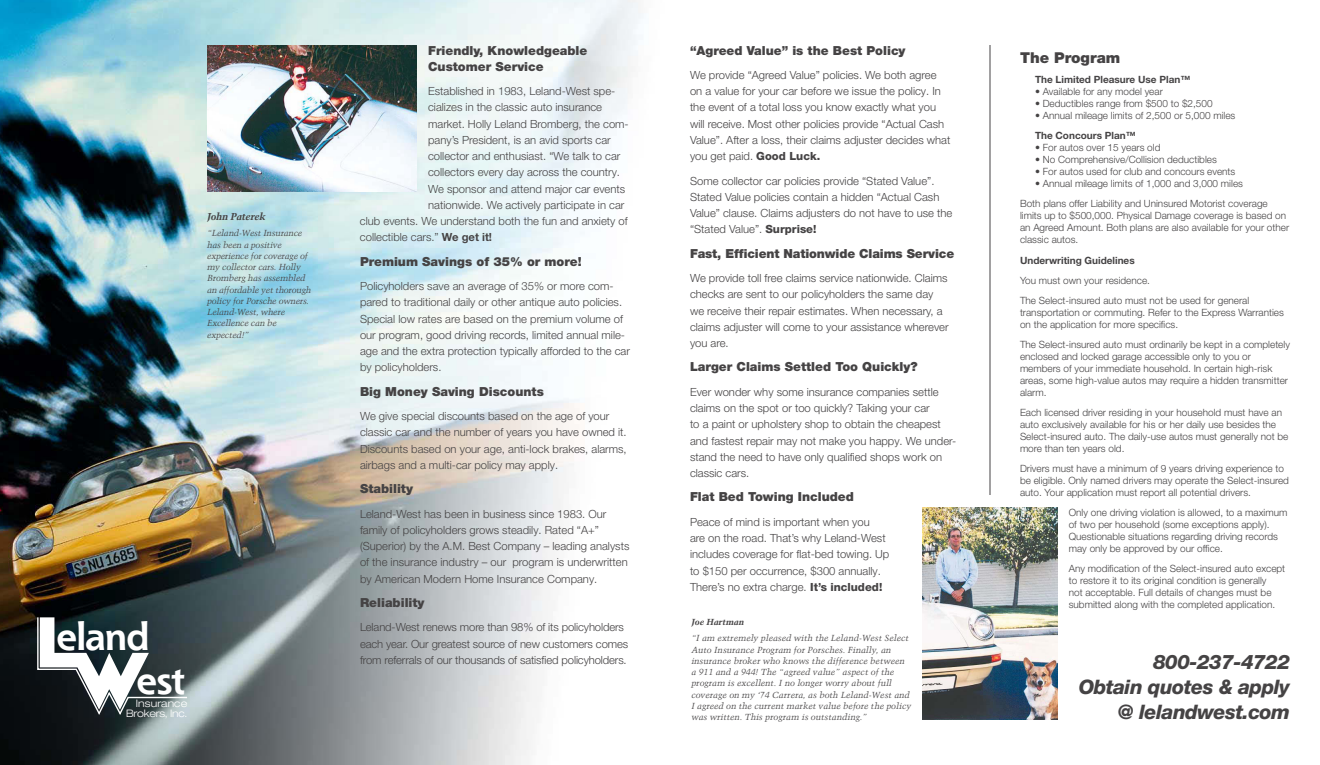
<style>
.page{position:relative;width:1320px;height:765px;background:#fff}
.page>*{position:absolute;margin:0;border:0;box-sizing:border-box;transform-origin:0 0}
.t1{font:700 37.5px "Shannon";letter-spacing:-.025em;color:#fff}
.t2{font:italic 800 20px/25px "Helvetica Neue";letter-spacing:-.025em;color:#454344;text-align:right}
.t3{font:900 15px "Helvetica Neue";color:#454344}
.t4{font:900 12.5px/16.2px "Helvetica Neue";color:#454344}
.t5{font:300 11.25px/16.2px "Helvetica Neue";color:#454344}
.t6{font:300 expanded 10.38px/9.4px "Helvetica Neue";letter-spacing:-.01em;color:#fff;text-align:right}
.t7{font:300 10px/12px "Helvetica Neue";color:#454344}
.t8{font:700 10px "Helvetica Neue";color:#454344}
.t9{font:italic 700 10px "Trump Mediaeval";letter-spacing:-.02em;color:#454344}
.t10{font:italic 8.75px/11.2px "Trump Mediaeval";color:#454344}
.t11{font:italic 8.75px/11.2px "Trump Mediaeval";letter-spacing:-.02em;color:#454344}
.s1{font-weight:700}
.s2{font-weight:800}
</style>
<div class="page">
<img style="left:0;top:0;width:643px;height:765px">
<svg style="left:37px;top:616px;width:150px;height:101px"></svg>
<img style="left:207px;top:45px;width:210px;height:147px">
<img style="left:922px;top:508px;width:136px;height:212px">
<hr style="left:990px;top:45px;width:1px;height:450px;background:#454344">
<p class="t9" style="left:207px;top:210px;width:60px">John Paterek</p>
<p class="t11" style="left:207px;top:228px;width:106px">“Leland-West Insurance has been a positive experience for coverage of my collector cars. Holly<br>Bromberg has assembled an affordable yet thorough policy for Porsche owners.<br>Leland-West, where<br>Excellence can be expected!”</p>
<h1 class="t1" style="left:57px;top:615px;width:94px">eland</h1>
<h1 class="t1" style="left:136px;top:659px;width:51px">est</h1>
<p class="t6" style="left:126px;top:699px;width:63px">Insurance<br>Brokers, Inc.</p>
<p class="t4" style="left:428px;top:42px;width:161px">Friendly, Knowledgeable<br>Customer Service</p>
<p class="t5" style="left:428px;top:83px;width:189px">Established in 1983, Leland-West spe-</p>
<p class="t5" style="left:428px;top:99px;width:175px">cializes in the classic auto insurance</p>
<p class="t5" style="left:428px;top:116px;width:202px">market. Holly Leland Bromberg, the com-</p>
<p class="t5" style="left:428px;top:132px;width:184px">pany’s President, is an avid sports car</p>
<p class="t5" style="left:428px;top:148px;width:194px">collector and enthusiast. “We talk to car</p>
<p class="t5" style="left:428px;top:164px;width:193px">collectors every day across the country.</p>
<p class="t5" style="left:428px;top:181px;width:199px">We sponsor and attend major car events</p>
<p class="t5" style="left:428px;top:197px;width:198px">nationwide. We actively participate in car</p>
<p class="t5" style="left:360px;top:213px;width:269px">club events. We understand both the fun and anxiety of</p>
<p class="t5" style="left:360px;top:229px;width:134px">collectible cars.” <span class="s1">We get it!</span></p>
<p class="t4" style="left:360px;top:253px;width:223px">Premium Savings of 35% or more!</p>
<p class="t5" style="left:360px;top:278px;width:271px">Policyholders save an average of 35% or more com&shy;pared to traditional daily or other antique auto policies.<br>Special low rates are based on the premium volume of our program, good driving records, limited annual mile&shy;age and the extra protection typically afforded to the car by policyholders.</p>
<p class="t4" style="left:360px;top:383px;width:185px">Big Money Saving Discounts</p>
<p class="t5" style="left:360px;top:408px;width:268px">We give special discounts based on the age of your classic car and the number of years you have owned it.<br>Discounts based on your age, anti-lock brakes, alarms, airbags and a multi-car policy may apply.</p>
<p class="t4" style="left:360px;top:481px;width:55px">Stability</p>
<p class="t5" style="left:360px;top:506px;width:271px">Leland-West has been in business since 1983. Our family of policyholders grows steadily. Rated “A+” (Superior) by the A.M. Best Company – leading analysts of the insurance industry – our program is underwritten by American Modern Home Insurance Company.</p>
<p class="t4" style="left:360px;top:595px;width:66px">Reliability</p>
<p class="t5" style="left:360px;top:619px;width:270px">Leland-West renews more than 98% of its policyholders each year. Our greatest source of new customers comes from referrals of our thousands of satisfied policyholders.</p>
<p class="t4" style="left:690px;top:42px;width:217px">“Agreed Value” is the Best Policy</p>
<p class="t5" style="left:690px;top:67px;width:262px">We provide “Agreed Value” policies. We both agree on a value for your car before we issue the policy. In the event of a total loss you know exactly what you will receive. Most other policies provide “Actual Cash Value”. After a loss, their claims adjuster decides what you get paid. <span class="s2">Good Luck.</span></p>
<p class="t5" style="left:690px;top:173px;width:264px">Some collector car policies provide “Stated Value”.<br>Stated Value policies contain a hidden “Actual Cash Value” clause. Claims adjusters do not have to use the “Stated Value”. <span class="s2">Surprise!</span></p>
<p class="t4" style="left:690px;top:245px;width:266px">Fast, Efficient Nationwide Claims Service</p>
<p class="t5" style="left:690px;top:270px;width:260px">We provide toll free claims service nationwide. Claims checks are sent to our policyholders the same day we receive their repair estimates. When necessary, a claims adjuster will come to your assistance wherever you are.</p>
<p class="t4" style="left:690px;top:359px;width:229px">Larger Claims Settled Too Quickly?</p>
<p class="t5" style="left:690px;top:384px;width:268px">Ever wonder why some insurance companies settle claims on the spot or too quickly? Taking your car<br>to a paint or upholstery shop to obtain the cheapest and fastest repair may not make you happy. We under&shy;stand the need to have only qualified shops work on classic cars.</p>
<p class="t4" style="left:690px;top:489px;width:165px">Flat Bed Towing Included</p>
<p class="t5" style="left:690px;top:514px;width:201px">Peace of mind is important when you<br>are on the road. That’s why Leland-West includes coverage for flat-bed towing. Up to $150 per occurrence, $300 annually.<br>There’s no extra charge. <span class="s2">It’s included!</span></p>
<p class="t10" style="left:691px;top:613px;width:219px;line-height:16.6px"><span class="s1">Joe Hartman<br></span>“I am extremely pleased with the Leland-West Select</p>
<p class="t10" style="left:691px;top:644px;width:221px">Auto Insurance Program for Porsches. Finally, an insurance broker who knows the difference between a 911 and a 944! The “agreed value” aspect of the program is excellent. I no longer worry about full coverage on my ‘74 Carrera, as both Leland-West and I agreed on the current market value before the policy was written. This program is outstanding.”</p>
<p class="t3" style="left:1020px;top:49px;width:102px">The Program</p>
<p class="t8" style="left:1035px;top:74px;width:157px">The Limited Pleasure Use Plan™</p>
<p class="t7" style="left:1035px;top:86px;width:129px">• Available for any model year</p>
<p class="t7" style="left:1035px;top:98px;width:179px">• Deductibles range from $500 to $2,500</p>
<p class="t7" style="left:1035px;top:106px;width:202px;line-height:20.1px">• Annual mileage limits of 2,500 or 5,000 miles<br><span class="s1">The Concours Plan™</span></p>
<p class="t7" style="left:1035px;top:142px;width:127px">• For autos over 15 years old</p>
<p class="t7" style="left:1035px;top:154px;width:183px">• No Comprehensive/Collision deductibles</p>
<p class="t7" style="left:1035px;top:166px;width:202px">• For autos used for club and concours events</p>
<p class="t7" style="left:1020px;top:174px;width:249px;line-height:20.1px;text-indent:15px">• Annual mileage limits of 1,000 and 3,000 miles<br>Both plans offer Liability and Uninsured Motorist coverage</p>
<p class="t7" style="left:1020px;top:210px;width:271px">limits up to $500,000. Physical Damage coverage is based on an Agreed Amount. Both plans are also available for your other classic autos.</p>
<p class="t7" style="left:1020px;top:250px;width:231px;line-height:20.1px"><span class="s1">Underwriting Guidelines<br></span>You must own your residence.<br>The Select-insured auto must not be used for general</p>
<p class="t7" style="left:1020px;top:306px;width:265px">transportation or commuting. Refer to the Express Warranties on the application for more specifics.</p>
<p class="t7" style="left:1020px;top:338px;width:272px">The Select-insured auto must ordinarily be kept in a completely enclosed and locked garage accessible only to you or members of your immediate household. In certain high-risk areas, some high-value autos may require a hidden transmitter alarm.</p>
<p class="t7" style="left:1020px;top:407px;width:270px">Each licensed driver residing in your household must have an auto exclusively available for his or her daily use besides the Select-insured auto. The daily-use autos must generally not be more than ten years old.</p>
<p class="t7" style="left:1020px;top:463px;width:270px">Drivers must have a minimum of 9 years driving experience to be eligible. Only named drivers may operate the Select-insured auto. Your application must report all potential drivers.</p>
<p class="t7" style="left:1069px;top:507px;width:220px">Only one driving violation is allowed, to a maximum of two per household (some exceptions apply).<br>Questionable situations regarding driving records may only be approved by our office.</p>
<p class="t7" style="left:1069px;top:563px;width:218px">Any modification of the Select-insured auto except to restore it to its original condition is generally<br>not acceptable. Full details of changes must be submitted along with the completed application.</p>
<p class="t2" style="left:1079px;top:650px;width:213px">800-237-4722<br>Obtain quotes &amp; apply @ lelandwest.com</p>
</div>
